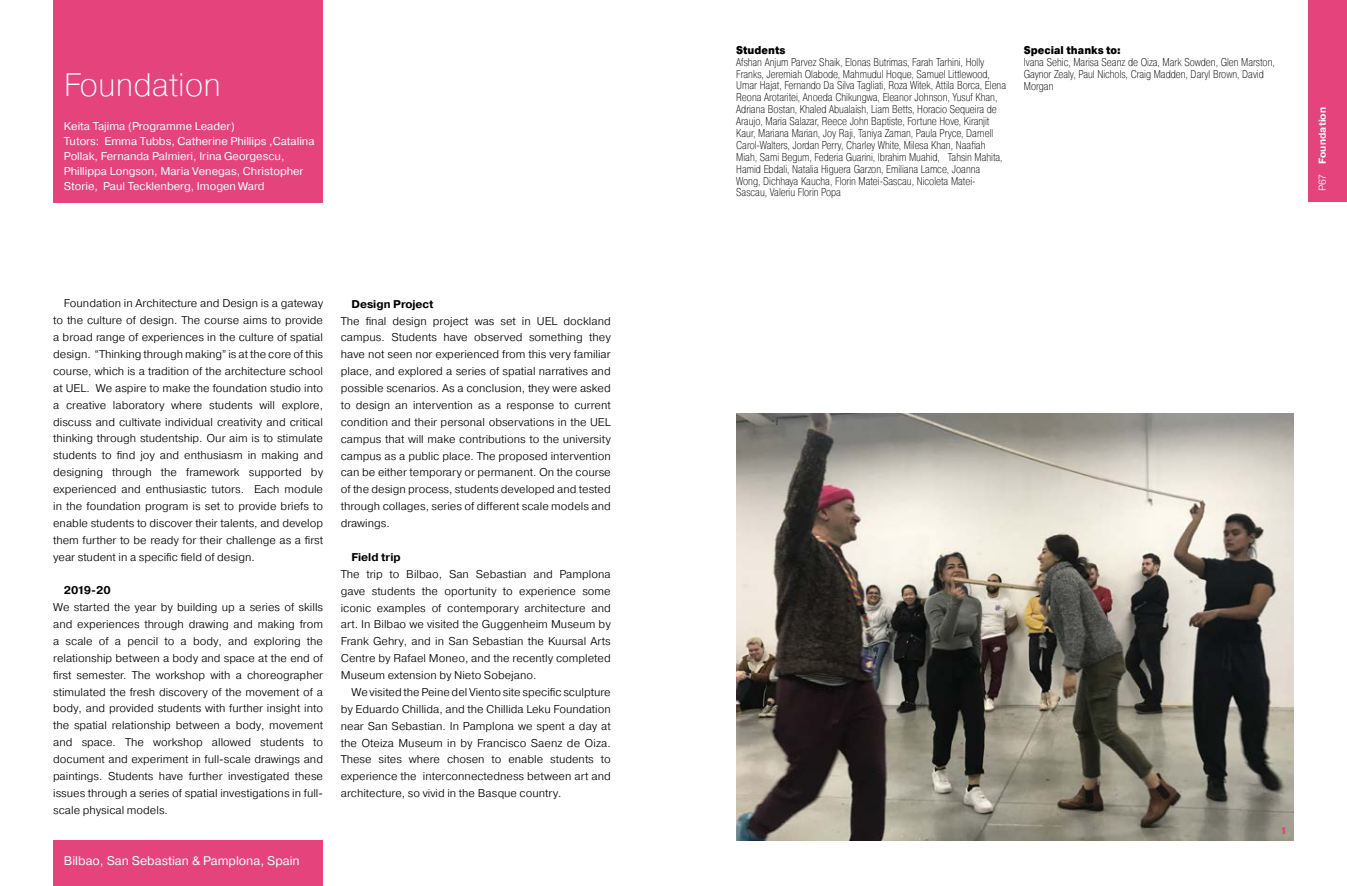
<style>
.page{position:relative;width:1347px;height:886px;background:#fff}
.page>*{position:absolute;margin:0;border:0;box-sizing:border-box;transform-origin:0 0}
.t1{font:200 32.5px "Pragmatica";color:#fff}
.t2{font:12.5px "Pragmatica";color:#fff}
.t3{font:300 11.25px/16.9px "Pragmatica";color:#000;text-align:justify}
.t4{font:200 11.25px/11.9px "Pragmatica Cond";color:#000}
.t5{font:11.25px/15px "Pragmatica";color:#fff}
.t6{font:700 11.25px "Pragmatica";color:#000}
.t7{font:900 11.25px "Pragmatica Cond";color:#000}
.t8{font:700 10px "Pragmatica";letter-spacing:.01em;color:#fff}
.t9{font:900 10px "Pragmatica Cond";color:#e4437b}
.s1{font-weight:300}
</style>
<div class="page">
<div style="left:1307px;top:0;width:39px;height:202px;background:#e4437b"></div>
<div style="left:53px;top:0;width:270px;height:202px;background:#e4437b"></div>
<div style="left:53px;top:841px;width:270px;height:45px;background:#e4437b"></div>
<img style="left:736px;top:414px;width:557px;height:427px">
<h1 class="t1" style="left:64px;top:64px;width:159px">Foundation</h1>
<p class="t5" style="left:64px;top:119px;width:252px">Keita Tajima (Programme Leader)<br>Tutors: Emma Tubbs, Catherine Phillips ,Catalina Pollak, Fernanda Palmieri, Irina Georgescu, Phillippa Longson, Maria Venegas, Christopher Storie, Paul Tecklenberg, Imogen Ward</p>
<p class="t3" style="left:53px;top:295px;width:271px;text-indent:11px">Foundation in Architecture and Design is a gateway to the culture of design. The course aims to provide a broad range of experiences in the culture of spatial design. “Thinking through making” is at the core of this course, which is a tradition of the architecture school at UEL. We aspire to make the foundation studio into a creative laboratory where students will explore, discuss and cultivate individual creativity and critical thinking through studentship. Our aim is to stimulate students to find joy and enthusiasm in making and designing through the framework supported by experienced and enthusiastic tutors. Each module in the foundation program is set to provide briefs to enable students to discover their talents, and develop them further to be ready for their challenge as a first year student in a specific field of design.</p>
<p class="t6" style="left:64px;top:583px;width:48px">2019-20</p>
<p class="t3" style="left:53px;top:599px;width:271px">We started the year by building up a series of skills and experiences through drawing and making from a scale of a pencil to a body, and exploring the relationship between a body and space at the end of first semester. The workshop with a choreographer stimulated the fresh discovery of the movement of a body, and provided students with further insight into the spatial relationship between a body, movement and space. The workshop allowed students to document and experiment in full-scale drawings and paintings. Students have further investigated these issues through a series of spatial investigations in full&shy;scale physical models.</p>
<p class="t2" style="left:64px;top:853px;width:237px">Bilbao, San Sebastian &amp; Pamplona, Spain</p>
<p class="t6" style="left:351px;top:296px;width:84px">Design Project</p>
<p class="t3" style="left:341px;top:312px;width:271px">The final design project was set in UEL dockland campus. Students have observed something they have not seen nor experienced from this very familiar place, and explored a series of spatial narratives and possible scenarios. As a conclusion, they were asked to design an intervention as a response to current condition and their personal observations in the UEL campus that will make contributions to the university campus as a public place. The proposed intervention can be either temporary or permanent. On the course of the design process, students developed and tested through collages, series of different scale models and drawings.</p>
<p class="t6" style="left:351px;top:550px;width:51px">Field trip</p>
<p class="t3" style="left:341px;top:565px;width:271px">The trip to Bilbao, San Sebastian and Pamplona gave students the oportunity to experience some iconic examples of contemporary architecture and art. In Bilbao we visited the Guggenheim Museum by Frank Gehry, and in San Sebastian the Kuursal Arts Centre by Rafael Moneo, and the recently completed Museum extension by Nieto Sobejano.</p>
<p class="t3" style="left:341px;top:683px;width:271px;text-indent:11px">We visited the Peine del Viento site specific sculpture by Eduardo Chillida, and the Chillida Leku Foundation near San Sebastian. In Pamplona we spent a day at the Oteiza Museum in by Francisco Saenz de Oiza.<br>These sites where chosen to enable students to experience the interconnectedness between art and architecture, so vivid in the Basque country.</p>
<p class="t7" style="left:736px;top:43px;width:51px">Students</p>
<p class="t4" style="left:736px;top:56px;width:271px">Afshan Anjum Parvez Shaik, Elonas Butrimas, Farah Tarhini, Holly Franks, Jeremiah Olabode, Mahmudul Hoque, Samuel Littlewood, Umar Hajat, Fernando Da Silva Tagliati, Roza Witek, Attila Borca, Elena Reona Arotaritei, Anoeda Chikungwa, Eleanor Johnson, Yusuf Khan, Adriana Bostan, Khaled Abualaish, Liam Betts, Horacio Sequeira de Araujo, Maria Salazar, Reece John Baptiste, Fortune Hove, Kiranjit Kaur, Mariana Marian, Joy Raji, Taniya Zaman, Paula Pryce, Darnell Carol-Walters, Jordan Perry, Charley White, Milesa Khan, Naafiah Miah, Sami Begum, Federia Guarini, Ibrahim Muahid, Tahsin Mahita, Hamid Ebdali, Natalia Higuera Garzon, Emiliana Lamce, Joanna Wong, Dichhaya Kaucha, Florin Matei-Sascau, Nicoleta Matei-Sascau, Valeriu Florin Popa</p>
<p class="t7" style="left:1023px;top:43px;width:98px">Special thanks to:</p>
<p class="t4" style="left:1023px;top:56px;width:252px">Ivana Sehic, Marisa Seanz de Oiza, Mark Sowden, Glen Marston,<br>Gaynor Zealy, Paul Nichols, Craig Madden, Daryl Brown, David<br>Morgan</p>
<p class="t8" style="left:1315px;top:191px;width:86px;rotate:-90deg"><span class="s1">P67</span> Foundation</p>
<p class="t9" style="left:1280px;top:824px;width:8px">1</p>
</div>
